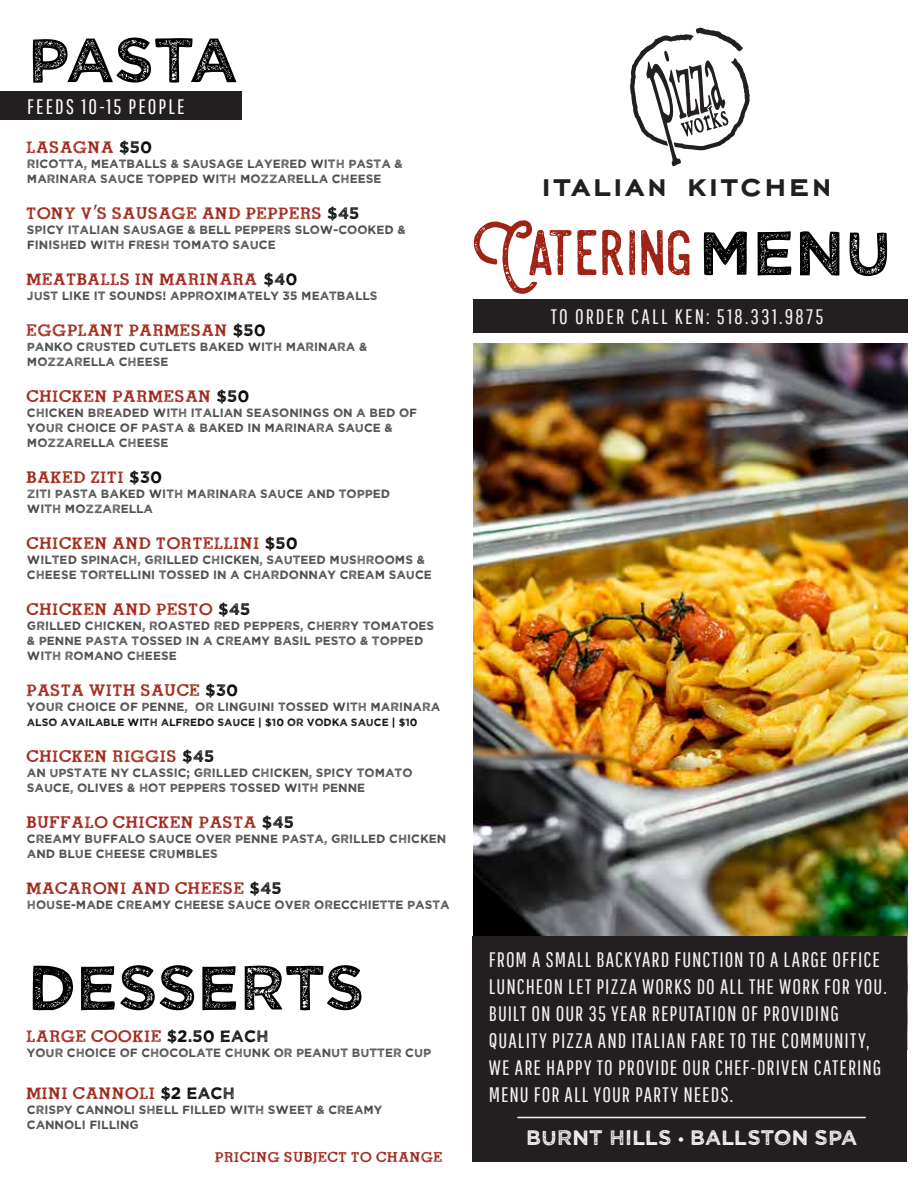
<style>
.page{position:relative;width:918px;height:1188px;background:#fff}
.page>*{position:absolute;margin:0;border:0;box-sizing:border-box;transform-origin:0 0}
.t1{font:71.85px "Steelworks Vintage Demo";color:#9f2314}
.t2{font:63px "Wicked Grit";letter-spacing:-.01em;color:#010101}
.t3{font:700 39.75px "Engravers Gothic W01";letter-spacing:.085em;color:#231f20}
.t4{font:21px "ROADMOVIE";color:#9f2314}
.t5{font:21px/27px "Pathway Gothic One";letter-spacing:.055em;color:#f2f2f3}
.t6{font:21px "Pathway Gothic One";letter-spacing:.105em;color:#f2f2f3}
.t7{font:21px "Wicked Grit";color:#fff}
.t8{font:21px "Pathway Gothic One";letter-spacing:.095em;color:#fff}
.t9{font:18px "ROADMOVIE";color:#9f2314}
.t10{font:12px/15px "Wicked Grit";color:rgb(1 1 1/.75)}
.t11{font:10.5px "Wicked Grit";color:#020201}
.s1{font-family:"Wicked Grit";font-size:16.5px;color:#010101}
.s2{font-family:"Myriad Pro"}
.s3{font-family:"Wicked Grit";font-size:63px;color:#010101}
</style>
<div class="page">
<img style="left:474px;top:344px;width:433px;height:593px">
<div style="left:472px;top:937px;width:435px;height:225px;background:#231f20"></div>
<div style="left:473px;top:300px;width:434px;height:33px;background:#231f20"></div>
<hr style="left:517px;top:1117px;width:349px;height:1px;background:#f2f2f3">
<svg style="left:630px;top:28px;width:120px;height:138px"></svg>
<div style="left:0;top:92px;width:241px;height:28px;background:#231f20"></div>
<h2 class="t2" style="left:27px;top:19px;width:213px">PASTA</h2>
<h3 class="t8" style="left:27px;top:94px;width:159px">FEEDS 10-15 PEOPLE</h3>
<h3 class="t4" style="left:27px;top:136px;width:127px">lasagna <span class="s1">$50</span></h3>
<p class="t10" style="left:27px;top:156px;width:377px">RICOTTA, MEATBALLS &amp; SAUSAGE LAYERED WITH PASTA &amp;<br>MARINARA SAUCE TOPPED WITH MOZZARELLA CHEESE</p>
<h3 class="t4" style="left:27px;top:202px;width:334px">tony v<span class="s2">’</span>s sausage and peppers <span class="s1">$45</span></h3>
<p class="t10" style="left:27px;top:222px;width:380px">SPICY ITALIAN SAUSAGE &amp; BELL PEPPERS SLOW-COOKED &amp;<br>FINISHED WITH FRESH TOMATO SAUCE</p>
<h3 class="t4" style="left:27px;top:268px;width:272px">meatballs in marinara <span class="s1">$40</span></h3>
<p class="t10" style="left:27px;top:288px;width:352px">JUST LIKE IT SOUNDS! APPROXIMATELY 35 MEATBALLS</p>
<h3 class="t4" style="left:27px;top:319px;width:240px">eggplant parmesan <span class="s1">$50</span></h3>
<p class="t10" style="left:27px;top:339px;width:342px">PANKO CRUSTED CUTLETS BAKED WITH MARINARA &amp;<br>MOZZARELLA CHEESE</p>
<h3 class="t4" style="left:27px;top:385px;width:224px">chicken parmesan <span class="s1">$50</span></h3>
<p class="t10" style="left:27px;top:405px;width:392px">CHICKEN BREADED WITH ITALIAN SEASONINGS ON A BED OF<br>YOUR CHOICE OF PASTA &amp; BAKED IN MARINARA SAUCE &amp;<br>MOZZARELLA CHEESE</p>
<h3 class="t4" style="left:27px;top:466px;width:137px">baked ziti <span class="s1">$30</span></h3>
<p class="t10" style="left:27px;top:486px;width:365px">ZITI PASTA BAKED WITH MARINARA SAUCE AND TOPPED<br>WITH MOZZARELLA</p>
<h3 class="t4" style="left:27px;top:532px;width:272px">chicken and Tortellini <span class="s1">$50</span></h3>
<p class="t10" style="left:27px;top:552px;width:406px">WILTED SPINACH, GRILLED CHICKEN, SAUTEED MUSHROOMS &amp;<br>CHEESE TORTELLINI TOSSED IN A CHARDONNAY CREAM SAUCE</p>
<h3 class="t4" style="left:27px;top:598px;width:225px">chicken and pesto <span class="s1">$45</span></h3>
<p class="t10" style="left:27px;top:618px;width:409px">GRILLED CHICKEN, ROASTED RED PEPPERS, CHERRY TOMATOES &amp; PENNE PASTA TOSSED IN A CREAMY BASIL PESTO &amp; TOPPED<br>WITH ROMANO CHEESE</p>
<h3 class="t4" style="left:27px;top:679px;width:213px">pasta with sauce <span class="s1">$30</span></h3>
<p class="t10" style="left:27px;top:699px;width:415px">YOUR CHOICE OF PENNE, OR LINGUINI TOSSED WITH MARINARA</p>
<p class="t11" style="left:27px;top:716px;width:392px">ALSO AVAILABLE WITH ALFREDO SAUCE | $10 OR VODKA SAUCE | $10</p>
<h3 class="t4" style="left:27px;top:745px;width:189px">chicken riggis <span class="s1">$45</span></h3>
<p class="t10" style="left:27px;top:765px;width:387px">AN UPSTATE NY CLASSIC; GRILLED CHICKEN, SPICY TOMATO<br>SAUCE, OLIVES &amp; HOT PEPPERS TOSSED WITH PENNE</p>
<h3 class="t4" style="left:27px;top:811px;width:269px">buffalo chicken pasta <span class="s1">$45</span></h3>
<p class="t10" style="left:27px;top:831px;width:421px">CREAMY BUFFALO SAUCE OVER PENNE PASTA, GRILLED CHICKEN<br>AND BLUE CHEESE CRUMBLES</p>
<h3 class="t4" style="left:27px;top:877px;width:257px">macaroni and cheese <span class="s1">$45</span></h3>
<p class="t10" style="left:27px;top:897px;width:424px">HOUSE-MADE CREAMY CHEESE SAUCE OVER ORECCHIETTE PASTA</p>
<h2 class="t2" style="left:27px;top:947px;width:339px">DESSERTS</h2>
<h3 class="t4" style="left:27px;top:1025px;width:243px">Large cookie <span class="s1">$2.50 EACH</span></h3>
<p class="t10" style="left:27px;top:1044px;width:406px">YOUR CHOICE OF CHOCOLATE CHUNK OR PEANUT BUTTER CUP</p>
<h3 class="t4" style="left:27px;top:1082px;width:210px">Mini cannoli <span class="s1">$2 EACH</span></h3>
<p class="t10" style="left:27px;top:1101px;width:357px">CRISPY CANNOLI SHELL FILLED WITH SWEET &amp; CREAMY<br>CANNOLI FILLING</p>
<h3 class="t9" style="left:215px;top:1147px;width:230px">PRICING SUBJECT TO CHANGE</h3>
<h3 class="t3" style="left:542px;top:164px;width:291px">italian kitchen</h3>
<h1 class="t1" style="left:471px;top:212px;width:423px">CATERING<span class="s3">MENU</span></h1>
<h3 class="t6" style="left:551px;top:304px;width:274px">TO ORDER CALL KEN: 518.331.9875</h3>
<p class="t5" style="left:489px;top:946px;width:399px">FROM A SMALL BACKYARD FUNCTION TO A LARGE OFFICE LUNCHEON LET PIZZA WORKS DO ALL THE WORK FOR YOU.<br>BUILT ON OUR 35 YEAR REPUTATION OF PROVIDING QUALITY PIZZA AND ITALIAN FARE TO THE COMMUNITY, WE ARE HAPPY TO PROVIDE OUR CHEF-DRIVEN CATERING MENU FOR ALL YOUR PARTY NEEDS.</p>
<h3 class="t7" style="left:526px;top:1124px;width:333px">BURNT HILLS <span class="s2">•</span> BALLSTON SPA</h3>
</div>
